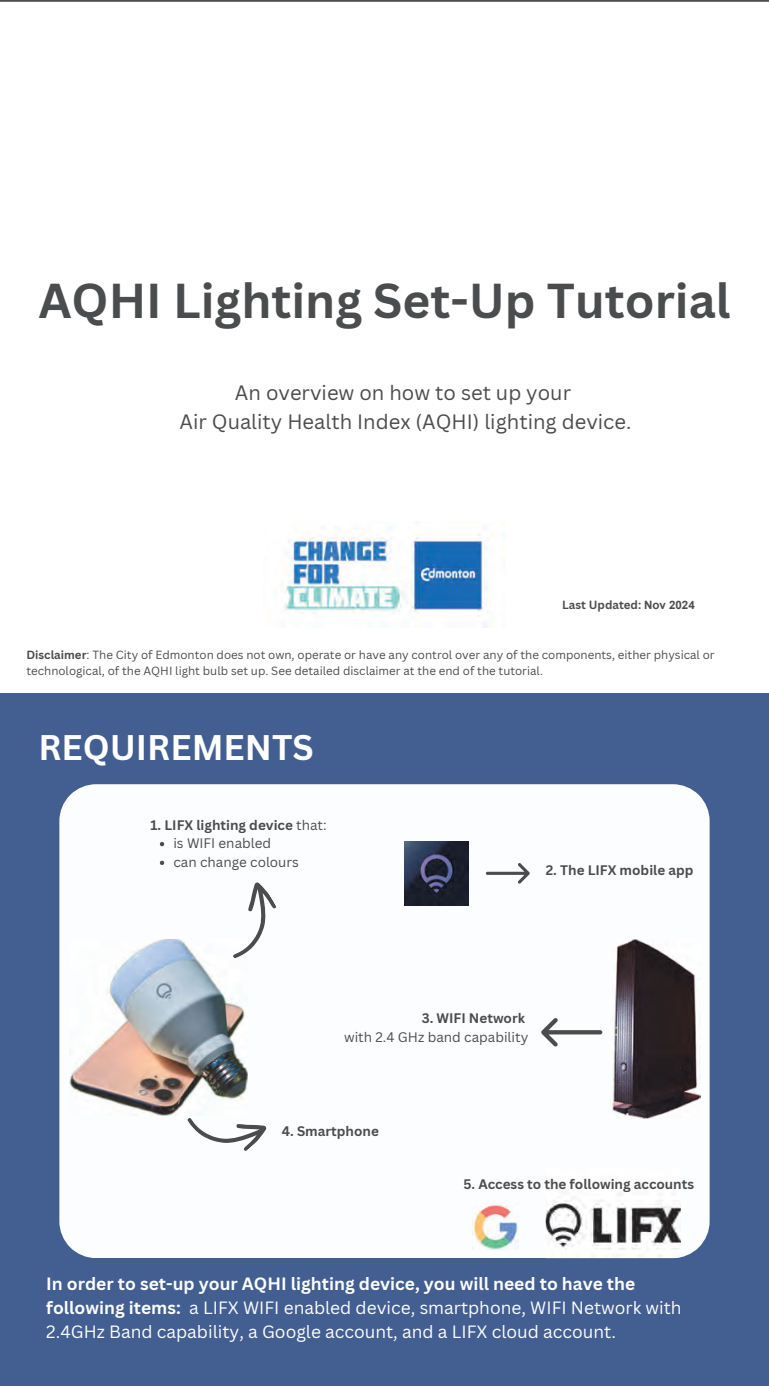
<style>
.page{position:relative;width:769px;height:1386px;background:#fff}
.page>*{position:absolute;margin:0;border:0;box-sizing:border-box;transform-origin:0 0}
.t1{font:700 47.77px "Canva Sans";color:#4b4c4d}
.t2{font:700 34.65px "Canva Sans";color:#fff}
.t3{font:20.3px/28.2px "Canva Sans";color:#4b4c4d;text-align:center}
.t4{font:17.32px/23.8px "Canva Sans";color:#fcfdfe}
.t5{font:13.47px/18.7px "Canva Sans";color:#4b4c4d}
.t6{font:700 13.47px "Canva Sans";color:#4b4c4d}
.t7{font:11.55px/15.9px "Canva Sans";color:#4b4c4d}
.t8{font:700 11.55px "Canva Sans";color:#4b4c4d}
.s1{font-family:"Arial"}
.s2{font-weight:700}
</style>
<div class="page">
<hr style="left:0;top:0;width:769px;height:2px;background:#4b4c4d">
<div style="left:0;top:693px;width:769px;height:693px;background:#435e91"></div>
<div style="left:59px;top:784px;width:650px;height:474px;background:#fcfdfe"></div>
<img style="left:472px;top:1204px;width:46px;height:46px">
<img style="left:545px;top:1168px;width:135px;height:91px">
<img style="left:612px;top:939px;width:88px;height:179px">
<img style="left:70px;top:939px;width:178px;height:177px">
<svg style="left:541px;top:1018px;width:61px;height:29px;background:#d4d5d6"></svg>
<svg style="left:188px;top:1118px;width:79px;height:33px;background:#d6d7d8"></svg>
<svg style="left:233px;top:882px;width:43px;height:76px;background:#dedfe0"></svg>
<img style="left:404px;top:842px;width:64px;height:63px">
<svg style="left:486px;top:863px;width:44px;height:21px"></svg>
<img style="left:282px;top:522px;width:212px;height:106px">
<svg style="left:160px;top:842px;width:4px;height:4px"></svg>
<svg style="left:160px;top:861px;width:4px;height:4px"></svg>
<h1 class="t1" style="left:38px;top:267px;width:693px">AQHI Lighting Set-Up Tutorial</h1>
<h3 class="t3" style="left:179px;top:378px;width:453px">An overview on how to set up your<br>Air Quality Health Index (AQHI) lighting device.</h3>
<p class="t8" style="left:562px;top:597px;width:134px">Last Updated: <span class="s1">Nov 2024</span></p>
<p class="t7" style="left:26px;top:647px;width:689px"><span class="s2">Disclaimer</span>: The City of Edmonton does not own, operate or have any control over any of the components, either physical or technological, of the AQHI light bulb set up. See detailed disclaimer at the end of the tutorial.</p>
<h2 class="t2" style="left:38px;top:723px;width:277px">REQUIREMENTS</h2>
<p class="t5" style="left:173px;top:815px;width:155px;text-indent:-23px"><span class="s2">1. LIFX lighting device</span> that: is WIFI enabled<br>can change colours</p>
<p class="t6" style="left:546px;top:861px;width:149px">2. The LIFX mobile app</p>
<p class="t6" style="left:421px;top:1009px;width:105px">3. WIFI Network</p>
<p class="t5" style="left:344px;top:1028px;width:186px">with 2.4 GHz band capability</p>
<p class="t6" style="left:282px;top:1122px;width:99px">4. Smartphone</p>
<p class="t6" style="left:463px;top:1174px;width:232px">5. Access to the following accounts</p>
<h3 class="t4" style="left:46px;top:1272px;width:637px"><span class="s2">In order to set-up your AQHI lighting device, you will need to have the following items:</span> a LIFX WIFI enabled device, smartphone, WIFI Network with<br>2.4GHz Band capability, a Google account, and a LIFX cloud account.</h3>
</div>
